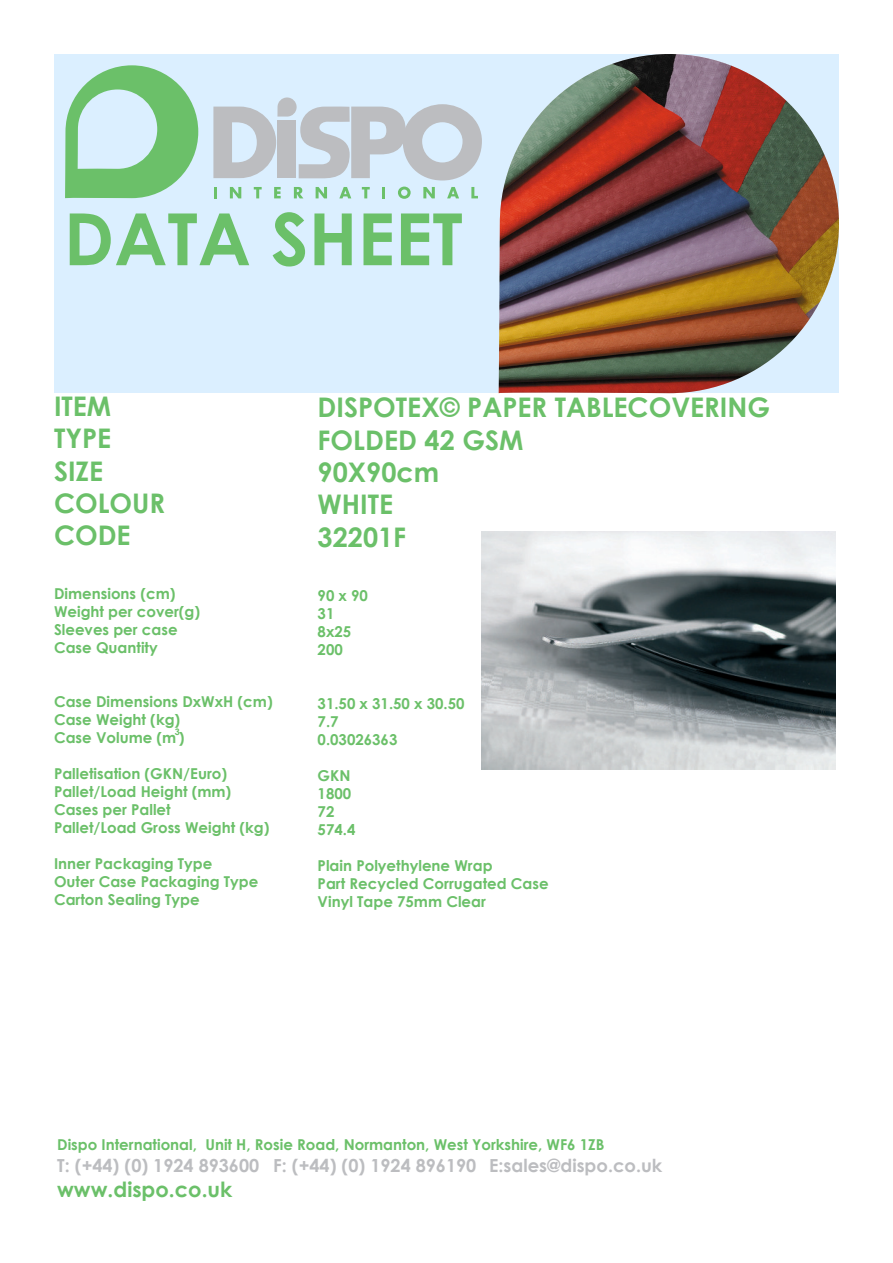
<style>
.page{position:relative;width:893px;height:1263px;background:#fff}
.page>*{position:absolute;margin:0;border:0;box-sizing:border-box;transform-origin:0 0}
.t1{font:700 72px "Century Gothic";color:#6bc069}
.t2{font:700 27px "Century Gothic";color:#6bc069}
.t3{font:700 21px "Century Gothic";color:#6bc069}
.t4{font:700 18px "Century Gothic";color:#bcbdc0}
.t5{font:700 15px/18px "Century Gothic";color:#6bc069}
.t6{font:700 9px "Century Gothic";color:#6bc069}
</style>
<div class="page">
<div style="left:54px;top:54px;width:785px;height:339px;background:#dbefff"></div>
<img style="left:499px;top:54px;width:340px;height:339px">
<svg style="left:214px;top:187px;width:3px;height:11px"></svg>
<svg style="left:230px;top:187px;width:11px;height:11px"></svg>
<svg style="left:254px;top:187px;width:8px;height:11px"></svg>
<svg style="left:274px;top:187px;width:7px;height:11px"></svg>
<svg style="left:294px;top:187px;width:9px;height:11px"></svg>
<svg style="left:316px;top:187px;width:11px;height:11px"></svg>
<svg style="left:339px;top:187px;width:12px;height:11px"></svg>
<svg style="left:362px;top:187px;width:8px;height:11px"></svg>
<svg style="left:382px;top:187px;width:3px;height:11px"></svg>
<svg style="left:398px;top:187px;width:13px;height:12px"></svg>
<svg style="left:423px;top:187px;width:12px;height:11px"></svg>
<svg style="left:447px;top:187px;width:12px;height:11px"></svg>
<svg style="left:471px;top:187px;width:7px;height:11px"></svg>
<svg style="left:65px;top:65px;width:133px;height:134px"></svg>
<svg style="left:213px;top:97px;width:269px;height:83px"></svg>
<img style="left:482px;top:531px;width:353px;height:238px">
<p class="t1" style="left:64px;top:184px;width:400px">DATA SHEET</p>
<p class="t2" style="left:54px;top:385px;width:59px">ITEM</p>
<p class="t2" style="left:54px;top:418px;width:59px">TYPE</p>
<p class="t2" style="left:54px;top:450px;width:51px">SIZE</p>
<p class="t2" style="left:54px;top:483px;width:113px">COLOUR</p>
<p class="t2" style="left:54px;top:515px;width:78px">CODE</p>
<p class="t5" style="left:54px;top:584px;width:123px">Dimensions (cm)</p>
<p class="t5" style="left:54px;top:602px;width:148px">Weight per cover(g)</p>
<p class="t5" style="left:54px;top:620px;width:125px">Sleeves per case</p>
<p class="t5" style="left:54px;top:638px;width:105px">Case Quantity</p>
<p class="t5" style="left:54px;top:692px;width:220px">Case Dimensions DxWxH (cm)</p>
<p class="t5" style="left:54px;top:710px;width:128px">Case Weight (kg)</p>
<p class="t5" style="left:54px;top:728px;width:132px">Case Volume (m )</p>
<p class="t5" style="left:54px;top:764px;width:175px">Palletisation (GKN/Euro)</p>
<p class="t5" style="left:54px;top:782px;width:179px">Pallet/Load Height (mm)</p>
<p class="t5" style="left:54px;top:800px;width:118px">Cases per Pallet</p>
<p class="t5" style="left:54px;top:818px;width:217px">Pallet/Load Gross Weight (kg)</p>
<p class="t5" style="left:54px;top:854px;width:206px">Inner Packaging Type<br>Outer Case Packaging Type</p>
<p class="t5" style="left:54px;top:890px;width:147px">Carton Sealing Type</p>
<p class="t6" style="left:175px;top:725px;width:7px">3</p>
<p class="t2" style="left:318px;top:387px;width:454px">DISPOTEX© PAPER TABLECOVERING</p>
<p class="t2" style="left:318px;top:419px;width:207px">FOLDED 42 GSM</p>
<p class="t2" style="left:318px;top:452px;width:123px">90X90cm</p>
<p class="t2" style="left:318px;top:484px;width:77px">WHITE</p>
<p class="t2" style="left:318px;top:516px;width:90px">32201F</p>
<p class="t5" style="left:318px;top:586px;width:52px">90 x 90</p>
<p class="t5" style="left:318px;top:604px;width:18px">31</p>
<p class="t5" style="left:318px;top:622px;width:35px">8x25</p>
<p class="t5" style="left:318px;top:640px;width:27px">200</p>
<p class="t5" style="left:318px;top:694px;width:149px">31.50 x 31.50 x 30.50</p>
<p class="t5" style="left:318px;top:712px;width:22px">7.7</p>
<p class="t5" style="left:318px;top:730px;width:81px">0.03026363</p>
<p class="t5" style="left:318px;top:766px;width:35px">GKN</p>
<p class="t5" style="left:318px;top:784px;width:35px">1800</p>
<p class="t5" style="left:318px;top:802px;width:18px">72</p>
<p class="t5" style="left:318px;top:820px;width:39px">574.4</p>
<p class="t5" style="left:318px;top:856px;width:176px">Plain Polyethylene Wrap</p>
<p class="t5" style="left:318px;top:874px;width:232px">Part Recycled Corrugated Case</p>
<p class="t5" style="left:318px;top:892px;width:170px">Vinyl Tape 75mm Clear</p>
<p class="t5" style="left:57px;top:1135px;width:549px">Dispo International, Unit H, Rosie Road, Normanton, West Yorkshire, WF6 1ZB</p>
<p class="t4" style="left:57px;top:1151px;width:607px">T: (+44) (0) 1924 893600 F: (+44) (0) 1924 896190 E:sales@dispo.co.uk</p>
<p class="t3" style="left:57px;top:1173px;width:177px">www.dispo.co.uk</p>
</div>
